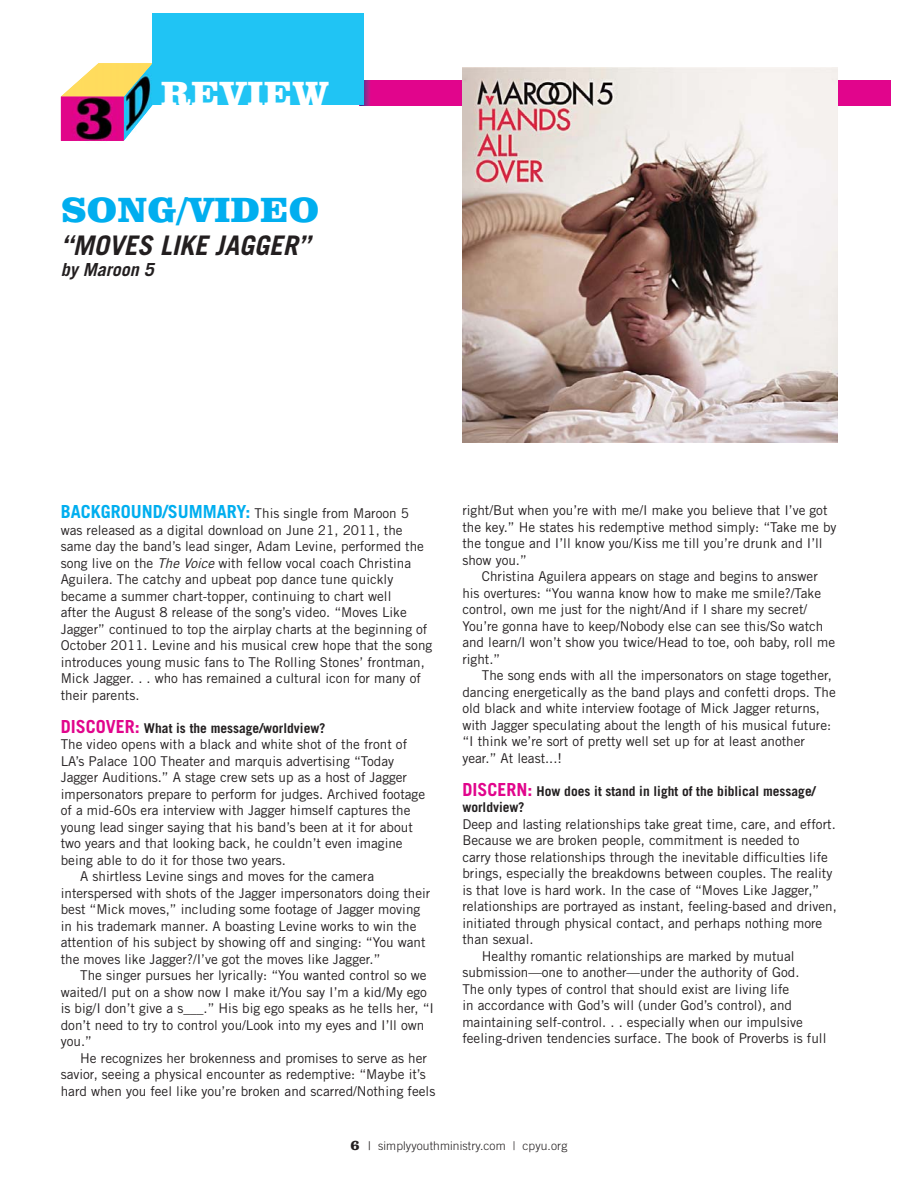
<style>
.page{position:relative;width:918px;height:1188px;background:#fff}
.page>*{position:absolute;margin:0;border:0;box-sizing:border-box;transform-origin:0 0}
.t1{font:900 36px "Clarendon BT";letter-spacing:.015em;color:#00aeef}
.t2{font:900 36px "Clarendon BT";letter-spacing:.025em;color:#fff}
.t3{font:italic 700 27px "Trade Gothic LT Std";color:#231f20}
.t4{font:italic 700 18px "Trade Gothic LT Std";color:#231f20}
.t5{font:13.5px/16.5px "Trade Gothic LT Std";color:#231f20}
.t6{font:700 13.5px/16.5px "Trade Gothic LT Std";color:#231f20}
.t7{font:300 12px "Trade Gothic LT Std";letter-spacing:.01em;color:#231f20}
.s1{font-weight:700;font-size:18px;color:#00aeef}
.s2{font-style:italic}
.s3{font-size:18px;color:#e1058c}
.s4{font-family:"Clarendon LT Std";font-weight:700;font-size:15px}
.s5{font-weight:400}
</style>
<div class="page">
<img style="left:124px;top:97px;width:28px;height:44px">
<img style="left:61px;top:63px;width:91px;height:34px">
<img style="left:61px;top:97px;width:63px;height:44px">
<div style="left:359px;top:80px;width:532px;height:25px;background:#e1058c"></div>
<svg style="left:364px;top:80px;width:6px;height:25px"></svg>
<div style="left:152px;top:14px;width:212px;height:91px;background:#20c4f4"></div>
<img style="left:462px;top:68px;width:376px;height:375px">
<h1 class="t2" style="left:161px;top:80px;width:169px">REVIEW</h1>
<h1 class="t1" style="left:61px;top:196px;width:260px">SONG/VIDEO</h1>
<h2 class="t3" style="left:61px;top:230px;width:251px">“MOVES LIKE JAGGER”</h2>
<h3 class="t4" style="left:61px;top:259px;width:95px">by Maroon 5</h3>
<p class="t5" style="left:61px;top:507px;width:373px"><span class="s1">BACKGROUND/SUMMARY:</span> This single from Maroon 5 was released as a digital download on June 21, 2011, the same day the band’s lead singer, Adam Levine, performed the song live on the <span class="s2">The Voice</span> with fellow vocal coach Christina Aguilera. The catchy and upbeat pop dance tune quickly became a summer chart-topper, continuing to chart well<br>after the August 8 release of the song’s video. “Moves Like Jagger” continued to top the airplay charts at the beginning of October 2011. Levine and his musical crew hope that the song introduces young music fans to The Rolling Stones’ frontman, Mick Jagger. . . who has remained a cultural icon for many of their parents.</p>
<p class="t6" style="left:61px;top:721px;width:266px"><span class="s3">DISCOVER:</span> What is the message/worldview?</p>
<p class="t5" style="left:61px;top:738px;width:348px">The video opens with a black and white shot of the front of</p>
<p class="t5" style="left:61px;top:754px;width:335px">LA’s Palace 100 Theater and marquis advertising “Today</p>
<p class="t5" style="left:61px;top:771px;width:348px">Jagger Auditions.” A stage crew sets up as a host of Jagger</p>
<p class="t5" style="left:61px;top:787px;width:366px">impersonators prepare to perform for judges. Archived footage</p>
<p class="t5" style="left:61px;top:804px;width:351px">of a mid-60s era interview with Jagger himself captures the</p>
<p class="t5" style="left:61px;top:820px;width:354px">young lead singer saying that his band’s been at it for about</p>
<p class="t5" style="left:61px;top:837px;width:343px">two years and that looking back, he couldn’t even imagine</p>
<p class="t5" style="left:61px;top:853px;width:227px">being able to do it for those two years.</p>
<p class="t5" style="left:80px;top:870px;width:295px">A shirtless Levine sings and moves for the camera</p>
<p class="t5" style="left:61px;top:886px;width:371px">interspersed with shots of the Jagger impersonators doing their</p>
<p class="t5" style="left:61px;top:903px;width:361px">best “Mick moves,” including some footage of Jagger moving</p>
<p class="t5" style="left:61px;top:919px;width:357px">in his trademark manner. A boasting Levine works to win the</p>
<p class="t5" style="left:61px;top:936px;width:366px">attention of his subject by showing off and singing: “You want</p>
<p class="t5" style="left:61px;top:952px;width:321px">the moves like Jagger?/I’ve got the moves like Jagger.”</p>
<p class="t5" style="left:80px;top:969px;width:348px">The singer pursues her lyrically: “You wanted control so we</p>
<p class="t5" style="left:61px;top:985px;width:368px">waited/I put on a show now I make it/You say I’m a kid/My ego</p>
<p class="t5" style="left:61px;top:1002px;width:375px">is big/I don’t give a s___.” His big ego speaks as he tells her, “I</p>
<p class="t5" style="left:61px;top:1018px;width:365px">don’t need to try to control you/Look into my eyes and I’ll own</p>
<p class="t5" style="left:61px;top:1035px;width:33px">you.”</p>
<p class="t5" style="left:80px;top:1051px;width:348px">He recognizes her brokenness and promises to serve as her</p>
<p class="t5" style="left:61px;top:1068px;width:367px">savior, seeing a physical encounter as redemptive: “Maybe it’s</p>
<p class="t5" style="left:61px;top:1084px;width:376px">hard when you feel like you’re broken and scarred/Nothing feels</p>
<p class="t5" style="left:462px;top:503px;width:376px">right/But when you’re with me/I make you believe that I’ve got the key.” He states his redemptive method simply: “Take me by the tongue and I’ll know you/Kiss me till you’re drunk and I’ll show you.”</p>
<p class="t5" style="left:462px;top:569px;width:374px;text-indent:19px">Christina Aguilera appears on stage and begins to answer his overtures: “You wanna know how to make me smile?/Take control, own me just for the night/And if I share my secret/ You’re gonna have to keep/Nobody else can see this/So watch and learn/I won’t show you twice/Head to toe, ooh baby, roll me right.”</p>
<p class="t5" style="left:462px;top:668px;width:375px;text-indent:19px">The song ends with all the impersonators on stage together, dancing energetically as the band plays and confetti drops. The old black and white interview footage of Mick Jagger returns, with Jagger speculating about the length of his musical future: “I think we’re sort of pretty well set up for at least another year.” At least...!</p>
<p class="t6" style="left:462px;top:784px;width:355px"><span class="s3">DISCERN:</span> How does it stand in light of the biblical message/ worldview?</p>
<p class="t5" style="left:462px;top:817px;width:375px">Deep and lasting relationships take great time, care, and effort.</p>
<p class="t5" style="left:462px;top:833px;width:339px">Because we are broken people, commitment is needed to</p>
<p class="t5" style="left:462px;top:850px;width:367px">carry those relationships through the inevitable difficulties life</p>
<p class="t5" style="left:462px;top:866px;width:372px">brings, especially the breakdowns between couples. The reality</p>
<p class="t5" style="left:462px;top:883px;width:358px">is that love is hard work. In the case of “Moves Like Jagger,”</p>
<p class="t5" style="left:462px;top:899px;width:376px">relationships are portrayed as instant, feeling-based and driven,</p>
<p class="t5" style="left:462px;top:916px;width:361px">initiated through physical contact, and perhaps nothing more</p>
<p class="t5" style="left:462px;top:932px;width:73px">than sexual.</p>
<p class="t5" style="left:482px;top:949px;width:314px">Healthy romantic relationships are marked by mutual</p>
<p class="t5" style="left:462px;top:965px;width:339px">submission—one to another—under the authority of God.</p>
<p class="t5" style="left:462px;top:982px;width:328px">The only types of control that should exist are living life</p>
<p class="t5" style="left:462px;top:998px;width:331px">in accordance with God’s will (under God’s control), and</p>
<p class="t5" style="left:462px;top:1015px;width:342px">maintaining self-control. . . especially when our impulsive</p>
<p class="t5" style="left:462px;top:1031px;width:366px">feeling-driven tendencies surface. The book of Proverbs is full</p>
<p class="t7" style="left:351px;top:1139px;width:218px"><span class="s4">6</span> <span class="s5">|</span> simplyyouthministry.com | cpyu.org</p>
</div>
